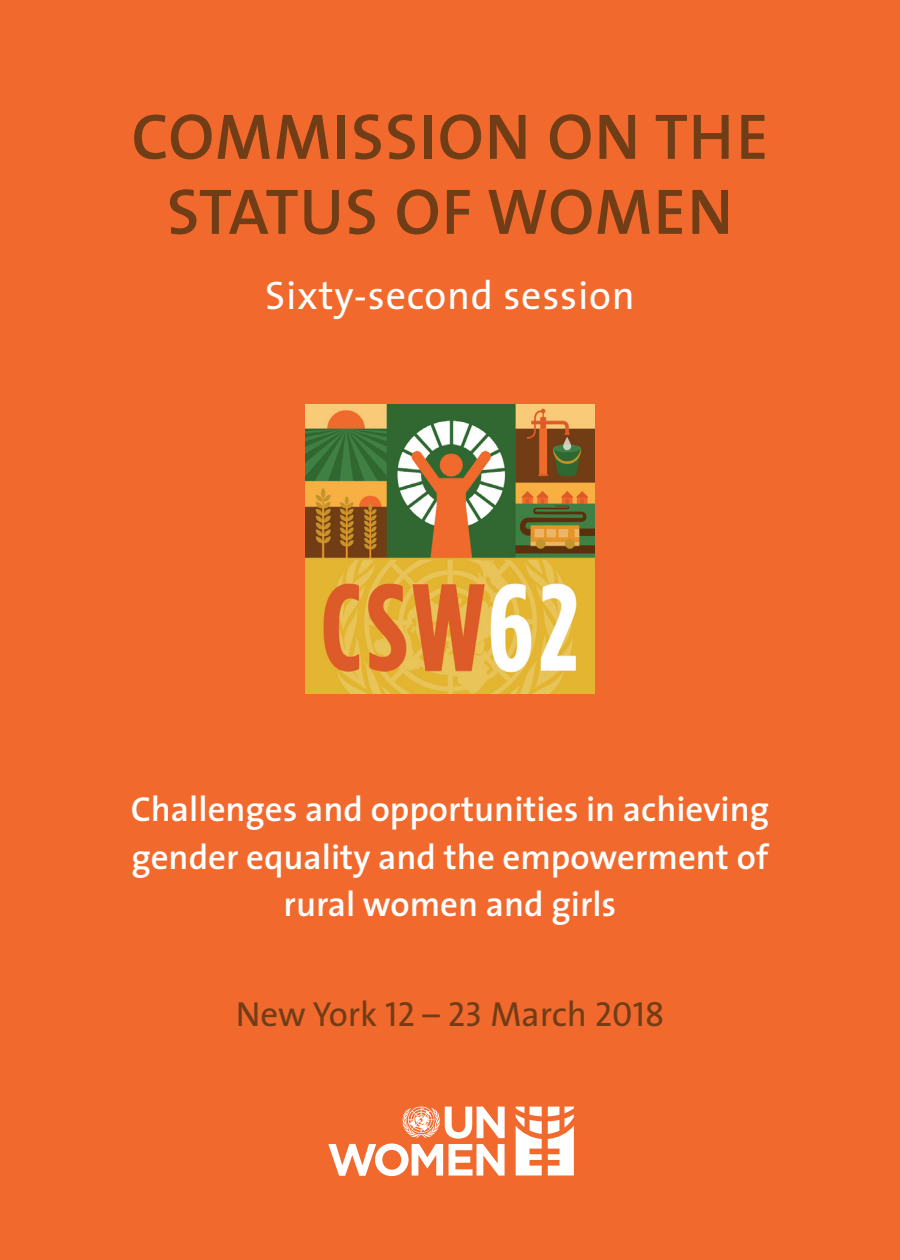
<style>
.page{position:relative;width:900px;height:1260px;background:#f2692d}
.page>*{position:absolute;margin:0;border:0;box-sizing:border-box;transform-origin:0 0}
.t1{font:600 65px/75px "The Sans";letter-spacing:.02em;color:#713d17;text-align:center}
.t2{font:40px "The Sans";letter-spacing:.02em;color:#fff}
.t3{font:600 35px/47.5px "The Sans";color:#fff;text-align:center}
.t4{font:35px "The Sans";color:#713d17}
.s1{font-family:"The Sans Caps"}
</style>
<div class="page">
<img style="left:305px;top:404px;width:290px;height:289px">
<svg style="left:328px;top:1106px;width:177px;height:70px"></svg>
<svg style="left:516px;top:1107px;width:26px;height:68px"></svg>
<svg style="left:548px;top:1107px;width:26px;height:68px"></svg>
<p class="t1" style="left:131px;top:98px;width:639px">COMMISSION ON THE<br>STATUS OF WOMEN</p>
<p class="t2" style="left:265px;top:262px;width:371px">Sixty-second session</p>
<p class="t3" style="left:131px;top:784px;width:640px">Challenges and opportunities in achieving gender equality and the empowerment of rural women and girls</p>
<p class="t4" style="left:236px;top:985px;width:430px">New York <span class="s1">12 – 23</span> March <span class="s1">2018</span></p>
</div>
